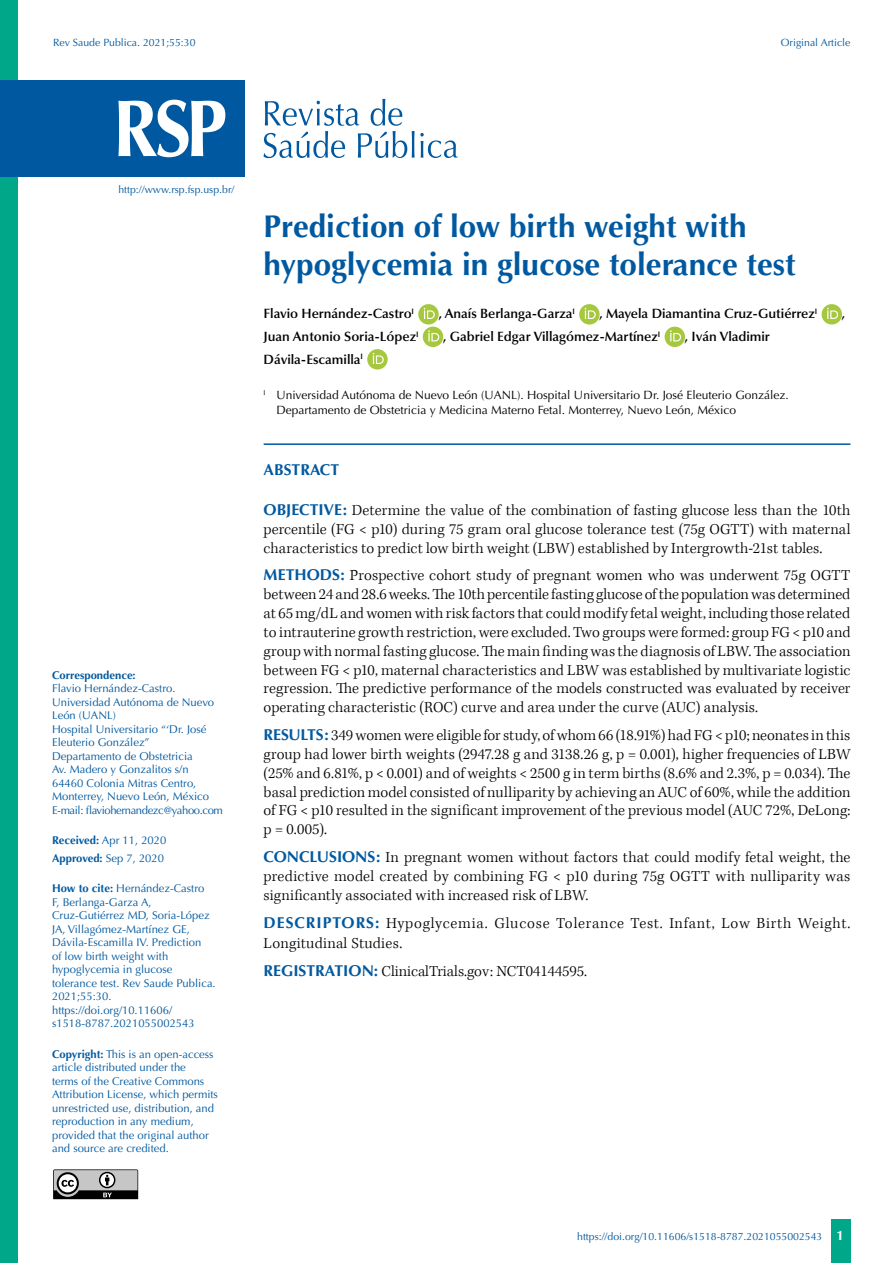
<style>
.page{position:relative;width:893px;height:1263px;background:#fff}
.page>*{position:absolute;margin:0;border:0;box-sizing:border-box;transform-origin:0 0}
.t1{font:700 31.5px/37.8px "Optima";color:#0059a0}
.t2{font:300 15.75px/18.9px "Kepler Std";letter-spacing:.01em;color:#000;text-align:justify}
.t3{font:300 15.75px/19.8px "Kepler Std";letter-spacing:.045em;color:#000}
.t4{font:700 15.75px "Optima";color:#0059a0}
.t5{font:600 13.5px "Optima";letter-spacing:-.005em;color:#000}
.t6{font:12px/14.4px "Optima";color:#000}
.t7{font:11.25px/13.5px "Optima";color:#0059a0}
.t8{font:700 11.25px "Optima";color:#0059a0}
.t9{font:10.5px "Optima";color:#0059a0}
.s1{font-weight:700}
.s2{font-family:"Optima";font-weight:700;color:#0059a0}
.s3{font-weight:700;font-size:13.5px;color:#fff}
</style>
<div class="page">
<div style="left:831px;top:1220px;width:20px;height:43px;background:#00a788"></div>
<svg style="left:53px;top:1169px;width:85px;height:30px;background:#838383"></svg>
<div style="left:0;top:0;width:18px;height:1263px;background:#00a788"></div>
<hr style="left:264px;top:443px;width:586px;height:2px;background:#0059a0">
<div style="left:418px;top:304px;width:21px;height:20px;background:#a6c83e;border-radius:50%"></div>
<svg style="left:424px;top:308px;width:11px;height:11px"></svg>
<div style="left:579px;top:304px;width:21px;height:20px;background:#a6c83e;border-radius:50%"></div>
<svg style="left:585px;top:308px;width:11px;height:11px"></svg>
<div style="left:822px;top:304px;width:20px;height:20px;background:#a6c83e;border-radius:50%"></div>
<svg style="left:827px;top:308px;width:11px;height:11px"></svg>
<div style="left:423px;top:327px;width:20px;height:20px;background:#a6c83e;border-radius:50%"></div>
<svg style="left:428px;top:330px;width:11px;height:11px"></svg>
<div style="left:665px;top:327px;width:20px;height:20px;background:#a6c83e;border-radius:50%"></div>
<svg style="left:670px;top:330px;width:11px;height:11px"></svg>
<div style="left:367px;top:349px;width:21px;height:20px;background:#a6c83e;border-radius:50%"></div>
<svg style="left:373px;top:353px;width:11px;height:11px"></svg>
<svg style="left:263px;top:99px;width:195px;height:59px"></svg>
<div style="left:0;top:80px;width:244px;height:96px;background:#0059a0"></div>
<svg style="left:118px;top:100px;width:107px;height:57px"></svg>
<p class="t9" style="left:53px;top:36px;width:144px">Rev Saude Publica. 2021;55:30</p>
<p class="t9" style="left:781px;top:36px;width:71px">Original Article</p>
<p class="t9" style="left:118px;top:183px;width:117px">http://www.rsp.fsp.usp.br/</p>
<p class="t8" style="left:52px;top:668px;width:85px">Correspondence:</p>
<p class="t7" style="left:52px;top:682px;width:172px">Flavio Hernández-Castro.<br>Universidad Autónoma de Nuevo<br>León (UANL)<br>Hospital Universitario “‘Dr. José<br>Eleuterio González”<br>Departamento de Obstetricia<br>Av. Madero y Gonzalitos s/n<br>64460 Colonia Mitras Centro,<br>Monterrey, Nuevo León, México<br>E-mail: flaviohernandezc@yahoo.com</p>
<p class="t7" style="left:52px;top:832px;width:116px;line-height:17.7px"><span class="s1">Received:</span> Apr 11, 2020<br><span class="s1">Approved:</span> Sep 7, 2020</p>
<p class="t7" style="left:52px;top:882px;width:165px"><span class="s1">How to cite:</span> Hernández-Castro<br>F, Berlanga-Garza A,<br>Cruz-Gutiérrez MD, Soria-López<br>JA, Villagómez-Martínez GE,<br>Dávila-Escamilla IV. Prediction<br>of low birth weight with hypoglycemia in glucose tolerance test. Rev Saude Publica.<br>2021;55:30. https://doi.org/10.11606/ s1518-8787.2021055002543</p>
<p class="t7" style="left:52px;top:1047px;width:167px"><span class="s1">Copyright:</span> This is an open-access article distributed under the<br>terms of the Creative Commons<br>Attribution License, which permits unrestricted use, distribution, and reproduction in any medium, provided that the original author and source are credited.</p>
<h1 class="t1" style="left:264px;top:208px;width:533px">Prediction of low birth weight with hypoglycemia in glucose tolerance test</h1>
<p class="t5" style="left:264px;top:306px;width:152px">Flavio Hernández-Castro<sup>I</sup></p>
<p class="t5" style="left:439px;top:306px;width:138px">, Anaís Berlanga-Garza<sup>I</sup></p>
<p class="t5" style="left:600px;top:306px;width:219px">, Mayela Diamantina Cruz-Gutiérrez<sup>I</sup></p>
<p class="t5" style="left:842px;top:306px;width:5px">,</p>
<p class="t5" style="left:264px;top:329px;width:156px">Juan Antonio Soria-López<sup>I</sup></p>
<p class="t5" style="left:443px;top:329px;width:219px">, Gabriel Edgar Villagómez-Martínez<sup>I</sup></p>
<p class="t5" style="left:685px;top:329px;width:86px">, Iván Vladimir</p>
<p class="t5" style="left:264px;top:351px;width:101px">Dávila-Escamilla<sup>I</sup></p>
<p class="t6" style="left:276px;top:388px;width:514px;text-indent:-13px"><sup>I</sup> Universidad Autónoma de Nuevo León (UANL). Hospital Universitario Dr. José Eleuterio González.<br>Departamento de Obstetricia y Medicina Materno Fetal. Monterrey, Nuevo León, México</p>
<p class="t4" style="left:264px;top:460px;width:77px">ABSTRACT</p>
<p class="t2" style="left:264px;top:501px;width:588px"><span class="s2">OBJECTIVE:</span> Determine the value of the combination of fasting glucose less than the 10th percentile (FG &lt; p10) during 75 gram oral glucose tolerance test (75g OGTT) with maternal characteristics to predict low birth weight (LBW) established by Intergrowth-21st tables.</p>
<p class="t2" style="left:264px;top:566px;width:588px"><span class="s2">METHODS:</span> Prospective cohort study of pregnant women who was underwent 75g OGTT between 24 and 28.6 weeks. The 10th percentile fasting glucose of the population was determined at 65 mg/dL and women with risk factors that could modify fetal weight, including those related to intrauterine growth restriction, were excluded. Two groups were formed: group FG &lt; p10 and group with normal fasting glucose. The main finding was the diagnosis of LBW. The association between FG &lt; p10, maternal characteristics and LBW was established by multivariate logistic regression. The predictive performance of the models constructed was evaluated by receiver operating characteristic (ROC) curve and area under the curve (AUC) analysis.</p>
<p class="t2" style="left:264px;top:726px;width:588px"><span class="s2">RESULTS:</span> 349 women were eligible for study, of whom 66 (18.91%) had FG &lt; p10; neonates in this group had lower birth weights (2947.28 g and 3138.26 g, p = 0.001), higher frequencies of LBW (25% and 6.81%, p &lt; 0.001) and of weights &lt; 2500 g in term births (8.6% and 2.3%, p = 0.034). The basal prediction model consisted of nulliparity by achieving an AUC of 60%, while the addition of FG &lt; p10 resulted in the significant improvement of the previous model (AUC 72%, DeLong: p = 0.005).</p>
<p class="t2" style="left:264px;top:848px;width:588px"><span class="s2">CONCLUSIONS:</span> In pregnant women without factors that could modify fetal weight, the predictive model created by combining FG &lt; p10 during 75g OGTT with nulliparity was significantly associated with increased risk of LBW.</p>
<p class="t3" style="left:264px;top:914px;width:588px"><span class="s2">DESCRIPTORS:</span> Hypoglycemia. Glucose Tolerance Test. Infant, Low Birth Weight.<br>Longitudinal Studies.</p>
<p class="t2" style="left:264px;top:962px;width:325px"><span class="s2">REGISTRATION:</span> ClinicalTrials.gov: NCT04144595.</p>
<p class="t9" style="left:577px;top:1230px;width:268px">https://doi.org/10.11606/s1518-8787.2021055002543 <span class="s3">1</span></p>
</div>
